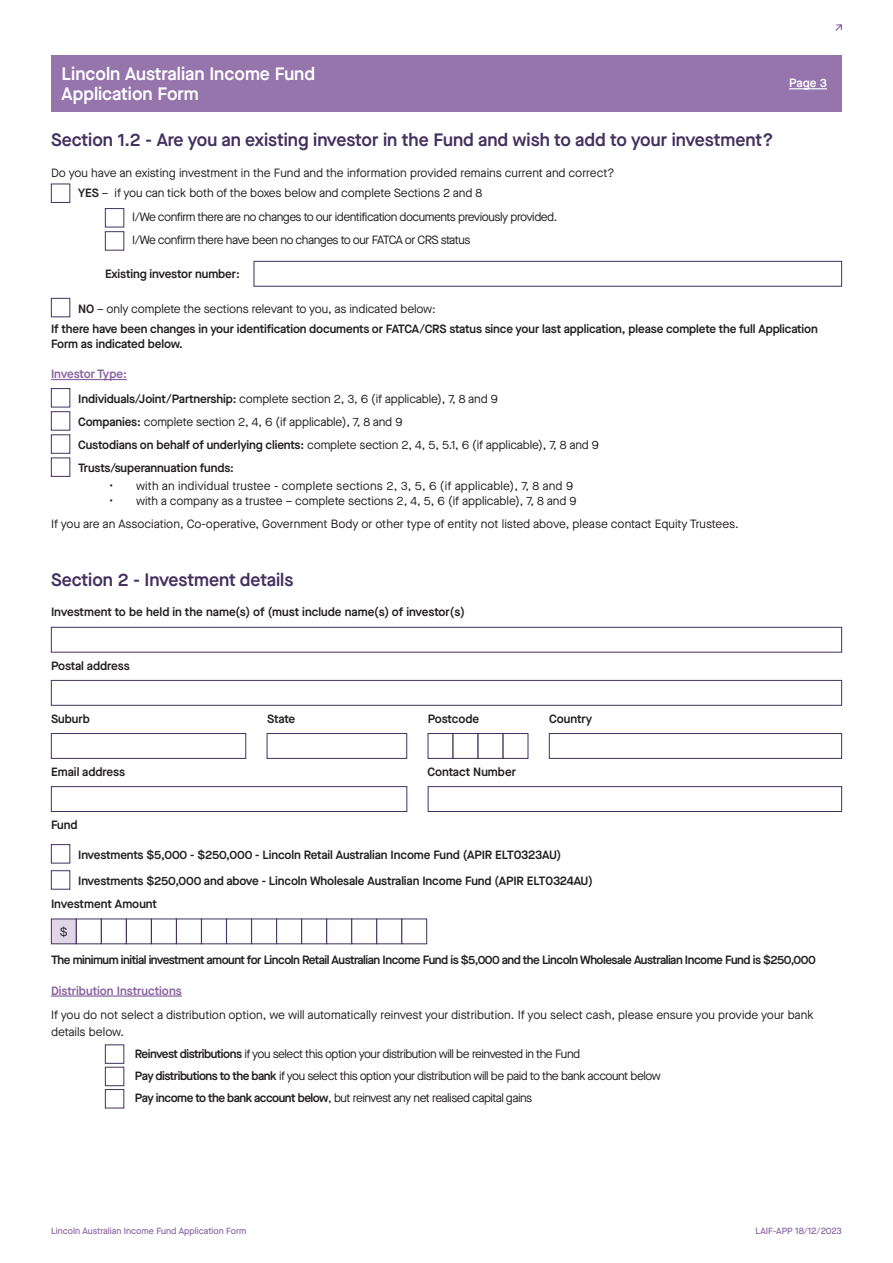
<style>
.page{position:relative;width:893px;height:1263px;background:#fff}
.page>*{position:absolute;margin:0;border:0;box-sizing:border-box;transform-origin:0 0}
.Headings{font:600 18px "Maison Neue";color:#43315f}
.Headings-2{font:600 18px "Maison Neue";color:#fff}
.Form_Body_Copy{font:12px/17.2px "Maison Neue";letter-spacing:-.01em;color:#231f20}
.Form_Body_Copy-2{font:600 12px/15px "Maison Neue";letter-spacing:-.01em;color:#231f20}
.Form_Body_Copy-3{font:12px "Maison Neue";letter-spacing:-.04em;color:#231f20}
.Form_Body_Copy-4{font:600 12px "Maison Neue";letter-spacing:-.04em;color:#231f20}
.Body_Copy{font:12px "Maison Neue";color:#231f20}
.Form_Body_Copy-5{font:12px "Maison Neue";letter-spacing:.01em;color:#231f20}
.Subheadings{font:600 12px "Maison Neue";color:#8962a1}
.Subheadings-2{font:600 12px "Maison Neue";color:#fff}
.t1{font:500 9px "Maison Neue";color:#8962a1}
.s1{font-weight:600}
.s2{color:#191a1c}
</style>
<div class="page">
<svg style="left:835px;top:24px;width:7px;height:7px"></svg>
<div style="left:51px;top:55px;width:791px;height:56px;background:#9575ac"></div>
<hr style="left:789px;top:88px;width:38px;height:1px;background:#fff">
<div style="left:51px;top:184px;width:19px;height:19px;background:#fff;border:1px solid #43315f"></div>
<div style="left:105px;top:208px;width:19px;height:19px;background:#fff;border:1px solid #43315f"></div>
<div style="left:105px;top:231px;width:19px;height:19px;background:#fff;border:1px solid #43315f"></div>
<div style="left:254px;top:261px;width:588px;height:26px;background:#fff;border:1px solid #43315f"></div>
<div style="left:51px;top:298px;width:19px;height:19px;background:#fff;border:1px solid #43315f"></div>
<hr style="left:51px;top:995px;width:131px;height:2px;background:#8962a1">
<div style="left:105px;top:1044px;width:19px;height:20px;background:#fff;border:1px solid #43315f"></div>
<div style="left:105px;top:1067px;width:19px;height:19px;background:#fff;border:1px solid #43315f"></div>
<div style="left:105px;top:1089px;width:19px;height:19px;background:#fff;border:1px solid #43315f"></div>
<div style="left:51px;top:627px;width:791px;height:25px;background:#fff;border:1px solid #43315f"></div>
<div style="left:51px;top:680px;width:791px;height:26px;background:#fff;border:1px solid #43315f"></div>
<div style="left:51px;top:733px;width:195px;height:26px;background:#fff;border:1px solid #43315f"></div>
<div style="left:267px;top:733px;width:140px;height:26px;background:#fff;border:1px solid #43315f"></div>
<div style="left:428px;top:733px;width:25px;height:26px;background:#fff;border:1px solid #43315f"></div>
<div style="left:453px;top:733px;width:25px;height:26px;background:#fff;border:1px solid #43315f"></div>
<div style="left:478px;top:733px;width:25px;height:26px;background:#fff;border:1px solid #43315f"></div>
<div style="left:503px;top:733px;width:25px;height:26px;background:#fff;border:1px solid #43315f"></div>
<div style="left:549px;top:733px;width:293px;height:26px;background:#fff;border:1px solid #43315f"></div>
<div style="left:51px;top:786px;width:356px;height:26px;background:#fff;border:1px solid #43315f"></div>
<div style="left:428px;top:786px;width:414px;height:26px;background:#fff;border:1px solid #43315f"></div>
<div style="left:51px;top:844px;width:19px;height:19px;background:#fff;border:1px solid #43315f"></div>
<div style="left:51px;top:870px;width:19px;height:19px;background:#fff;border:1px solid #43315f"></div>
<div style="left:51px;top:919px;width:25px;height:25px;background:#dfd6e7"></div>
<div style="left:51px;top:919px;width:26px;height:25px;border:1px solid #43315f"></div>
<div style="left:76px;top:919px;width:26px;height:25px;background:#fff;border:1px solid #43315f"></div>
<div style="left:101px;top:919px;width:26px;height:25px;background:#fff;border:1px solid #43315f"></div>
<div style="left:126px;top:919px;width:26px;height:25px;background:#fff;border:1px solid #43315f"></div>
<div style="left:151px;top:919px;width:26px;height:25px;background:#fff;border:1px solid #43315f"></div>
<div style="left:176px;top:919px;width:26px;height:25px;background:#fff;border:1px solid #43315f"></div>
<div style="left:201px;top:919px;width:26px;height:25px;background:#fff;border:1px solid #43315f"></div>
<div style="left:226px;top:919px;width:26px;height:25px;background:#fff;border:1px solid #43315f"></div>
<div style="left:251px;top:919px;width:26px;height:25px;background:#fff;border:1px solid #43315f"></div>
<div style="left:276px;top:919px;width:26px;height:25px;background:#fff;border:1px solid #43315f"></div>
<div style="left:301px;top:919px;width:26px;height:25px;background:#fff;border:1px solid #43315f"></div>
<div style="left:326px;top:919px;width:26px;height:25px;background:#fff;border:1px solid #43315f"></div>
<div style="left:351px;top:919px;width:26px;height:25px;background:#fff;border:1px solid #43315f"></div>
<div style="left:376px;top:919px;width:26px;height:25px;background:#fff;border:1px solid #43315f"></div>
<div style="left:401px;top:919px;width:26px;height:25px;background:#fff;border:1px solid #43315f"></div>
<hr style="left:51px;top:379px;width:76px;height:1px;background:#8962a1">
<div style="left:51px;top:388px;width:19px;height:19px;background:#fff;border:1px solid #43315f"></div>
<div style="left:51px;top:411px;width:19px;height:19px;background:#fff;border:1px solid #43315f"></div>
<div style="left:51px;top:434px;width:19px;height:20px;background:#fff;border:1px solid #43315f"></div>
<div style="left:51px;top:458px;width:19px;height:19px;background:#fff;border:1px solid #43315f"></div>
<p class="Headings-2" style="left:62px;top:62px;width:255px">Lincoln Australian Income Fund</p>
<p class="Headings-2" style="left:62px;top:81px;width:139px">Application Form</p>
<p class="Subheadings-2" style="left:789px;top:75px;width:39px">Page 3</p>
<p class="Headings" style="left:51px;top:128px;width:724px">Section 1.2 - Are you an existing investor in the Fund and wish to add to your investment?</p>
<p class="Form_Body_Copy" style="left:51px;top:164px;width:565px">Do you have an existing investment in the Fund and the information provided remains current and correct?</p>
<p class="Form_Body_Copy" style="left:78px;top:184px;width:406px"><span class="s1">YES</span> – if you can tick both of the boxes below and complete Sections 2 and 8</p>
<p class="Form_Body_Copy-3" style="left:132px;top:209px;width:427px">I/We confirm there are no changes to our identification documents previously provided.</p>
<p class="Form_Body_Copy-3" style="left:132px;top:232px;width:340px">I/We confirm there have been no changes to our FATCA or CRS status</p>
<p class="Form_Body_Copy-2" style="left:105px;top:266px;width:136px">Existing investor number:</p>
<p class="Form_Body_Copy" style="left:78px;top:300px;width:359px"><span class="s1">NO</span> – only complete the sections relevant to you, as indicated below:</p>
<p class="Form_Body_Copy-2" style="left:51px;top:321px;width:768px">If there have been changes in your identification documents or FATCA/CRS status since your last application, please complete the full Application<br>Form as indicated below.</p>
<p class="Subheadings" style="left:51px;top:366px;width:77px">Investor Type:</p>
<p class="Form_Body_Copy" style="left:78px;top:390px;width:421px"><span class="s1">Individuals/Joint/Partnership:</span> complete section 2, 3, 6 (if applicable), 7, 8 and 9</p>
<p class="Form_Body_Copy" style="left:78px;top:413px;width:326px"><span class="s1">Companies:</span> complete section 2, 4, 6 (if applicable), 7, 8 and 9</p>
<p class="Form_Body_Copy" style="left:78px;top:436px;width:522px"><span class="s1">Custodians on behalf of underlying clients:</span> complete section 2, 4, 5, 5.1, 6 (if applicable), 7, 8 and 9</p>
<p class="Form_Body_Copy-2" style="left:78px;top:460px;width:157px">Trusts/superannuation funds:</p>
<p class="Form_Body_Copy-5" style="left:109px;top:478px;width:466px"><span class="s2">•</span> with an individual trustee - complete sections 2, 3, 5, 6 (if applicable), 7, 8 and 9</p>
<p class="Form_Body_Copy" style="left:109px;top:492px;width:469px"><span class="s2">•</span> with a company as a trustee – complete sections 2, 4, 5, 6 (if applicable), 7, 8 and 9</p>
<p class="Body_Copy" style="left:51px;top:516px;width:689px">If you are an Association, Co-operative, Government Body or other type of entity not listed above, please contact Equity Trustees.</p>
<p class="Headings" style="left:51px;top:567px;width:244px">Section 2 - Investment details</p>
<p class="Form_Body_Copy-2" style="left:51px;top:604px;width:415px">Investment to be held in the name(s) of (must include name(s) of investor(s)</p>
<p class="Form_Body_Copy-2" style="left:51px;top:658px;width:80px">Postal address</p>
<p class="Form_Body_Copy-2" style="left:51px;top:711px;width:40px">Suburb</p>
<p class="Form_Body_Copy-2" style="left:267px;top:711px;width:30px">State</p>
<p class="Form_Body_Copy-2" style="left:428px;top:711px;width:53px">Postcode</p>
<p class="Form_Body_Copy-2" style="left:549px;top:711px;width:45px">Country</p>
<p class="Form_Body_Copy-2" style="left:51px;top:764px;width:76px">Email address</p>
<p class="Form_Body_Copy-2" style="left:427px;top:764px;width:90px">Contact Number</p>
<p class="Form_Body_Copy-2" style="left:51px;top:817px;width:28px">Fund</p>
<p class="Form_Body_Copy-2" style="left:78px;top:847px;width:485px">Investments $5,000 - $250,000 - Lincoln Retail Australian Income Fund (APIR ELT0323AU)</p>
<p class="Form_Body_Copy-2" style="left:78px;top:873px;width:516px">Investments $250,000 and above - Lincoln Wholesale Australian Income Fund (APIR ELT0324AU)</p>
<p class="Form_Body_Copy-2" style="left:51px;top:896px;width:108px">Investment Amount</p>
<p class="Form_Body_Copy" style="left:60px;top:923px;width:9px">$</p>
<p class="Form_Body_Copy-4" style="left:51px;top:952px;width:766px">The minimum initial investment amount for Lincoln Retail Australian Income Fund is $5,000 and the Lincoln Wholesale Australian Income Fund is $250,000</p>
<p class="Subheadings" style="left:51px;top:982px;width:132px">Distribution Instructions</p>
<p class="Form_Body_Copy" style="left:51px;top:1006px;width:764px">If you do not select a distribution option, we will automatically reinvest your distribution. If you select cash, please ensure you provide your bank details below.</p>
<p class="Form_Body_Copy-3" style="left:135px;top:1045px;width:447px"><span class="s1">Reinvest distributions</span> if you select this option your distribution will be reinvested in the Fund</p>
<p class="Form_Body_Copy-3" style="left:135px;top:1068px;width:528px"><span class="s1">Pay distributions to the bank</span> if you select this option your distribution will be paid to the bank account below</p>
<p class="Form_Body_Copy-3" style="left:135px;top:1090px;width:399px"><span class="s1">Pay income to the bank account below</span>, but reinvest any net realised capital gains</p>
<p class="t1" style="left:51px;top:1224px;width:197px">Lincoln Australian Income Fund Application Form</p>
<p class="t1" style="left:755px;top:1224px;width:88px">LAIF-APP 18/12/2023</p>
</div>
